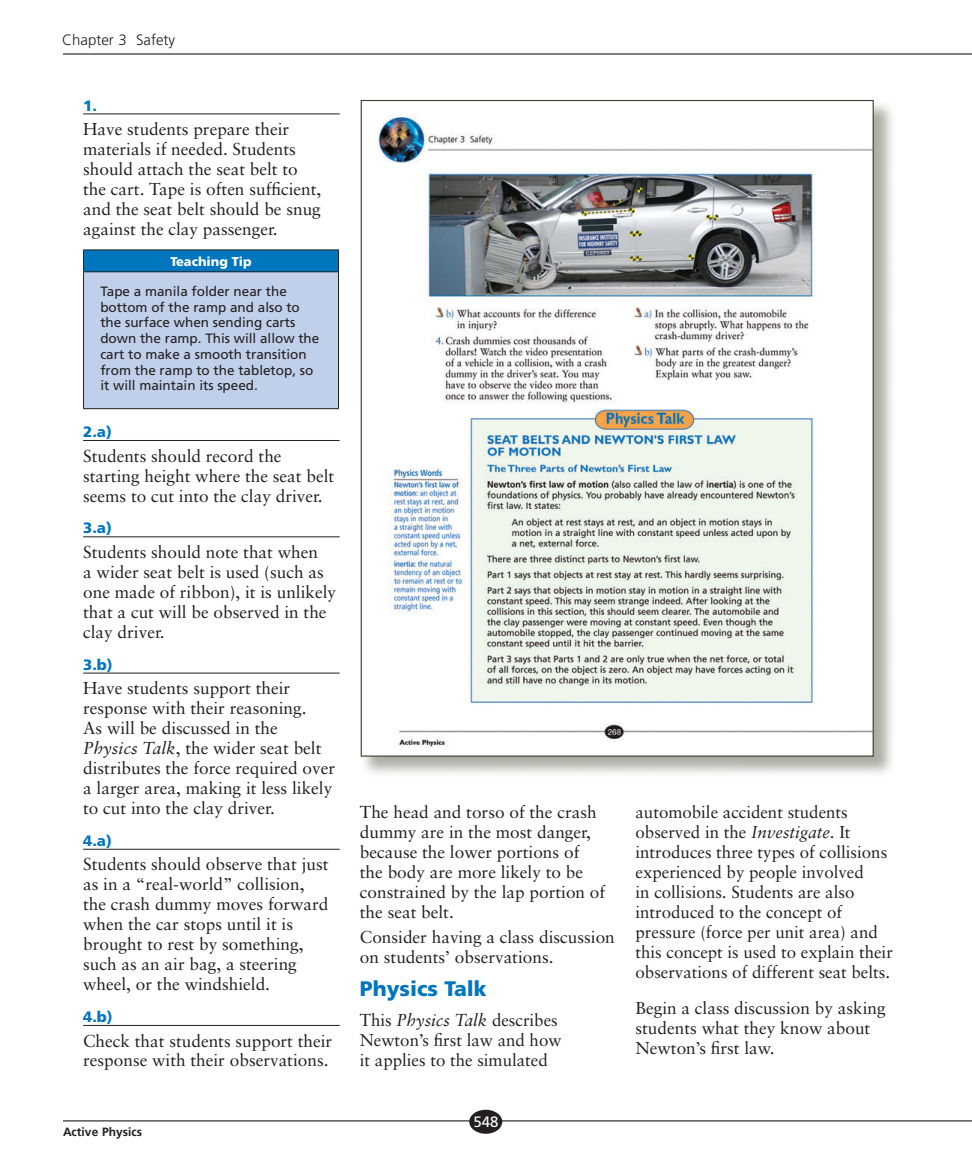
<style>
.page{position:relative;width:972px;height:1175px;background:#fff}
.page>*{position:absolute;margin:0;border:0;box-sizing:border-box;transform-origin:0 0}
.t1{font:900 21px "Frutiger";color:#0076be}
.t2{font:17.25px/20px "Sabon";color:#231f20}
.t3{font:900 15px "Frutiger";color:#0076be}
.t4{font:300 15px "Frutiger";color:#231f20}
.t5{font:15px "Frutiger";color:#fff}
.t6{font:13.5px/15.8px "Frutiger";color:#231f20}
.t7{font:900 12.75px "Frutiger";color:#fff}
.t8{font:700 12px "Frutiger";color:#231f20}
.s1{font-style:italic}
</style>
<div class="page">
<hr style="left:63px;top:54px;width:909px;height:1px;background:#000">
<hr style="left:63px;top:1120px;width:909px;height:1px;background:#000">
<div style="left:469px;top:1109px;width:33px;height:24px;background:#231f20;border-radius:50%"></div>
<img style="left:361px;top:104px;width:531px;height:670px">
<div style="left:361px;top:100px;width:512px;height:656px;background:#fff"></div>
<img style="left:378px;top:115px;width:494px;height:632px">
<hr style="left:83px;top:114px;width:257px;height:1px;background:#231f20">
<hr style="left:83px;top:440px;width:257px;height:1px;background:#231f20">
<hr style="left:83px;top:536px;width:257px;height:1px;background:#231f20">
<hr style="left:83px;top:672px;width:257px;height:1px;background:#231f20">
<hr style="left:83px;top:849px;width:257px;height:1px;background:#231f20">
<hr style="left:83px;top:1025px;width:257px;height:1px;background:#231f20">
<div style="left:84px;top:250px;width:255px;height:22px;background:#0076be"></div>
<div style="left:84px;top:272px;width:255px;height:137px;background:#c0d0ea"></div>
<svg style="left:338px;top:250px;width:1px;height:21px"></svg>
<hr style="left:83px;top:271px;width:256px;height:1px;background:#231f20">
<hr style="left:83px;top:272px;width:1px;height:136px;background:#231f20">
<hr style="left:338px;top:272px;width:1px;height:136px;background:#231f20">
<hr style="left:83px;top:249px;width:256px;height:1px;background:#231f20">
<svg style="left:83px;top:250px;width:1px;height:21px"></svg>
<hr style="left:83px;top:408px;width:256px;height:1px;background:#231f20">
<p class="t4" style="left:62px;top:34px;width:114px">Chapter 3 Safety</p>
<p class="t3" style="left:83px;top:99px;width:15px">1.</p>
<p class="t2" style="left:83px;top:120px;width:240px">Have students prepare their materials if needed. Students should attach the seat belt to the cart. Tape is often sufficient, and the seat belt should be snug against the clay passenger.</p>
<p class="t7" style="left:170px;top:256px;width:83px">Teaching Tip</p>
<p class="t6" style="left:100px;top:284px;width:221px">Tape a manila folder near the bottom of the ramp and also to the surface when sending carts down the ramp. This will allow the cart to make a smooth transition from the ramp to the tabletop, so it will maintain its speed.</p>
<p class="t3" style="left:83px;top:426px;width:30px">2.a)</p>
<p class="t2" style="left:83px;top:447px;width:253px">Students should record the starting height where the seat belt seems to cut into the clay driver.</p>
<p class="t3" style="left:83px;top:522px;width:30px">3.a)</p>
<p class="t2" style="left:83px;top:543px;width:255px">Students should note that when<br>a wider seat belt is used (such as one made of ribbon), it is unlikely that a cut will be observed in the clay driver.</p>
<p class="t3" style="left:83px;top:658px;width:31px">3.b)</p>
<p class="t2" style="left:83px;top:679px;width:254px">Have students support their response with their reasoning.<br>As will be discussed in the<br><span class="s1">Physics Talk</span>, the wider seat belt distributes the force required over a larger area, making it less likely to cut into the clay driver.</p>
<p class="t3" style="left:83px;top:834px;width:30px">4.a)</p>
<p class="t2" style="left:83px;top:855px;width:247px">Students should observe that just as in a “real-world” collision, the crash dummy moves forward when the car stops until it is brought to rest by something, such as an air bag, a steering wheel, or the windshield.</p>
<p class="t3" style="left:83px;top:1010px;width:31px">4.b)</p>
<p class="t2" style="left:83px;top:1032px;width:251px">Check that students support their response with their observations.</p>
<p class="t8" style="left:63px;top:1127px;width:81px">Active Physics</p>
<p class="t2" style="left:360px;top:803px;width:247px">The head and torso of the crash dummy are in the most danger, because the lower portions of the body are more likely to be constrained by the lap portion of the seat belt.</p>
<p class="t2" style="left:360px;top:928px;width:257px">Consider having a class discussion on students’ observations.</p>
<p class="t1" style="left:360px;top:980px;width:128px">Physics Talk</p>
<p class="t2" style="left:360px;top:1012px;width:203px">This <span class="s1">Physics Talk</span> describes<br>Newton’s first law and how it applies to the simulated</p>
<p class="t5" style="left:474px;top:1115px;width:27px">548</p>
<p class="t2" style="left:636px;top:803px;width:259px">automobile accident students observed in the <span class="s1">Investigate</span>. It introduces three types of collisions experienced by people involved<br>in collisions. Students are also introduced to the concept of pressure (force per unit area) and this concept is used to explain their observations of different seat belts.</p>
<p class="t2" style="left:636px;top:998px;width:252px">Begin a class discussion by asking students what they know about<br>Newton’s first law.</p>
</div>
